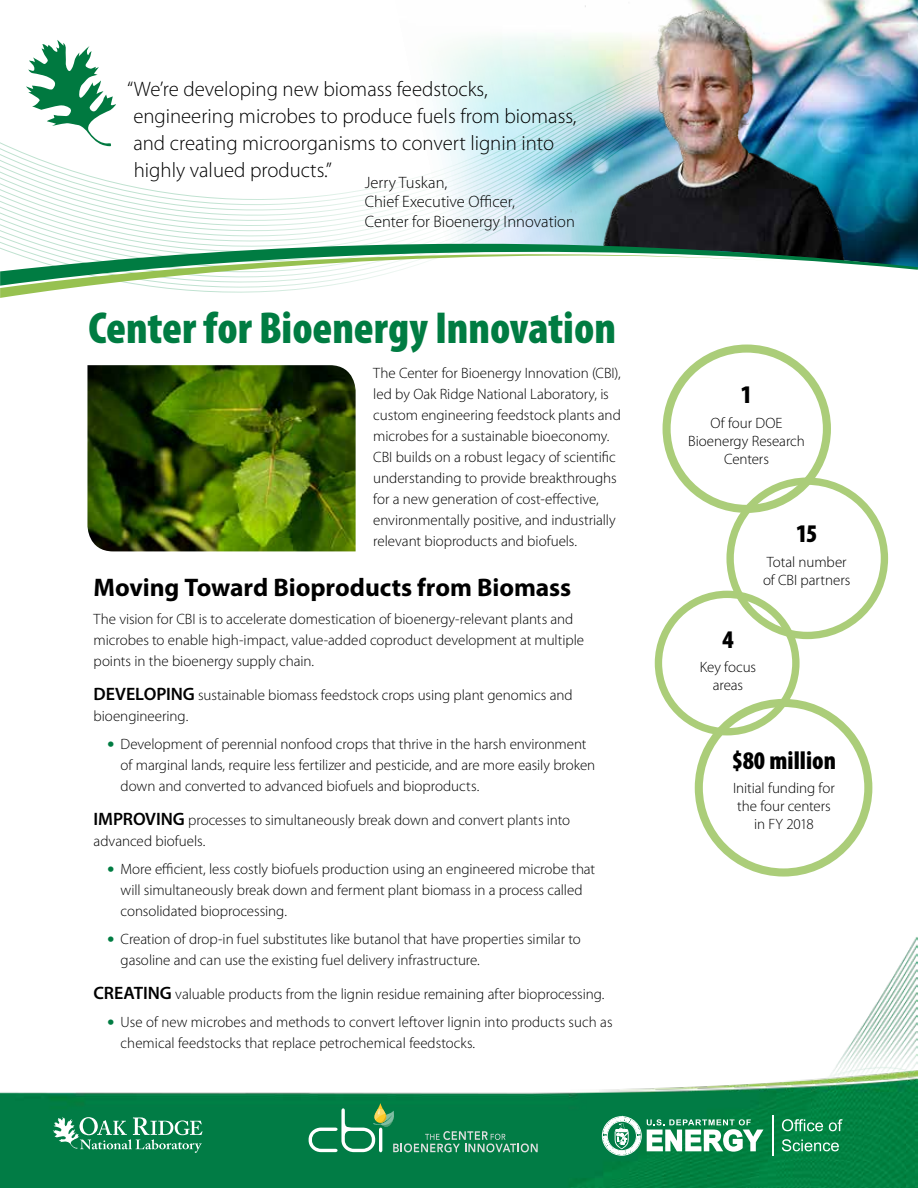
<style>
.page{position:relative;width:918px;height:1188px;background:#fff}
.page>*{position:absolute;margin:0;border:0;box-sizing:border-box;transform-origin:0 0}
.t1{font:900 condensed 45px "Myriad Pro";color:#007c42}
.t2{font:700 25.5px "Myriad Pro";letter-spacing:-.005em;color:#000}
.t3{font:900 condensed 25.5px "Myriad Pro";letter-spacing:.005em;color:#000}
.t4{font:300 21px/27px "Myriad Pro";color:#000}
.t5{font:300 16.5px/19.5px "Myriad Pro";color:#000}
.t6{font:300 15px/21px "Myriad Pro";letter-spacing:-.005em;color:#000}
.s1{font-weight:600;font-size:18px}
.s2{font-size:30px;color:#007c42}
</style>
<div class="page">
<img style="left:87px;top:365px;width:269px;height:186px">
<svg style="left:0;top:142px;width:295px;height:87px"></svg>
<img style="left:295px;top:0;width:623px;height:229px">
<img style="left:534px;top:0;width:351px;height:229px">
<img style="left:0;top:937px;width:918px;height:251px">
<svg style="left:53px;top:1117px;width:150px;height:36px;background:#3d9b71"></svg>
<svg style="left:26px;top:40px;width:90px;height:107px"></svg>
<svg style="left:652px;top:595px;width:154px;height:153px"></svg>
<svg style="left:0;top:229px;width:918px;height:41px"></svg>
<svg style="left:0;top:242px;width:792px;height:56px"></svg>
<div style="left:663px;top:345px;width:168px;height:168px;border:8px solid #abcd79;border-radius:50%"></div>
<div style="left:695px;top:699px;width:177px;height:178px;border:8px solid #abcd79;border-radius:50%"></div>
<div style="left:726px;top:478px;width:162px;height:161px;border:7px solid #abcd79;border-radius:50%"></div>
<div style="left:655px;top:591px;width:145px;height:144px;border:7px solid #abcd79;border-radius:50%"></div>
<svg style="left:647px;top:1119px;width:117px;height:33px"></svg>
<svg style="left:782px;top:1119px;width:41px;height:12px"></svg>
<svg style="left:829px;top:1119px;width:14px;height:12px"></svg>
<svg style="left:782px;top:1139px;width:57px;height:12px"></svg>
<hr style="left:773px;top:1115px;width:1px;height:41px;background:#fff">
<div style="left:602px;top:1116px;width:40px;height:40px;border:1px solid #fff;border-radius:50%"></div>
<svg style="left:604px;top:1116px;width:36px;height:38px"></svg>
<svg style="left:309px;top:1103px;width:229px;height:49px;background:#228b5a"></svg>
<h3 class="t4" style="left:133px;top:75px;width:445px;text-indent:-6px">“We’re developing new biomass feedstocks, engineering microbes to produce fuels from biomass, and creating microorganisms to convert lignin into highly valued products.”</h3>
<p class="t5" style="left:365px;top:173px;width:212px">Jerry Tuskan,<br>Chief Executive Officer,<br>Center for Bioenergy Innovation</p>
<h1 class="t1" style="left:89px;top:303px;width:529px">Center for Bioenergy Innovation</h1>
<p class="t6" style="left:373px;top:362px;width:249px">The Center for Bioenergy Innovation (CBI), led by Oak Ridge National Laboratory, is custom engineering feedstock plants and microbes for a sustainable bioeconomy.<br>CBI builds on a robust legacy of scientific understanding to provide breakthroughs for a new generation of cost-effective, environmentally positive, and industrially relevant bioproducts and biofuels.</p>
<h2 class="t2" style="left:94px;top:571px;width:479px">Moving Toward Bioproducts from Biomass</h2>
<p class="t6" style="left:94px;top:608px;width:492px">The vision for CBI is to accelerate domestication of bioenergy-relevant plants and microbes to enable high-impact, value-added coproduct development at multiple points in the bioenergy supply chain.</p>
<p class="t6" style="left:94px;top:685px;width:481px"><span class="s1">DEVELOPING</span> sustainable biomass feedstock crops using plant genomics and bioengineering.</p>
<p class="t6" style="left:121px;top:734px;width:476px;text-indent:-14px"><span class="s2">•</span> Development of perennial nonfood crops that thrive in the harsh environment of marginal lands, require less fertilizer and pesticide, and are more easily broken down and converted to advanced biofuels and bioproducts.</p>
<p class="t6" style="left:94px;top:810px;width:478px"><span class="s1">IMPROVING</span> processes to simultaneously break down and convert plants into advanced biofuels.</p>
<p class="t6" style="left:121px;top:859px;width:476px;text-indent:-14px"><span class="s2">•</span> More efficient, less costly biofuels production using an engineered microbe that will simultaneously break down and ferment plant biomass in a process called consolidated bioprocessing.</p>
<p class="t6" style="left:121px;top:929px;width:462px;text-indent:-14px"><span class="s2">•</span> Creation of drop-in fuel substitutes like butanol that have properties similar to gasoline and can use the existing fuel delivery infrastructure.</p>
<p class="t6" style="left:94px;top:984px;width:512px"><span class="s1">CREATING</span> valuable products from the lignin residue remaining after bioprocessing.</p>
<p class="t6" style="left:121px;top:1012px;width:494px;text-indent:-14px"><span class="s2">•</span> Use of new microbes and methods to convert leftover lignin into products such as chemical feedstocks that replace petrochemical feedstocks.</p>
<h2 class="t3" style="left:741px;top:380px;width:13px">1</h2>
<p class="t6" style="left:688px;top:414px;width:118px;line-height:18px;text-align:center">Of four DOE<br>Bioenergy Research<br>Centers</p>
<h2 class="t3" style="left:796px;top:520px;width:23px">15</h2>
<p class="t6" style="left:763px;top:553px;width:89px;line-height:18px">Total number of CBI partners</p>
<h2 class="t3" style="left:722px;top:625px;width:13px">4</h2>
<p class="t6" style="left:700px;top:659px;width:58px;line-height:18px;text-align:center">Key focus areas</p>
<h2 class="t3" style="left:732px;top:746px;width:106px">$80 million</h2>
<p class="t6" style="left:733px;top:780px;width:103px;line-height:18px;text-align:center">Initial funding for the four centers in FY 2018</p>
</div>
